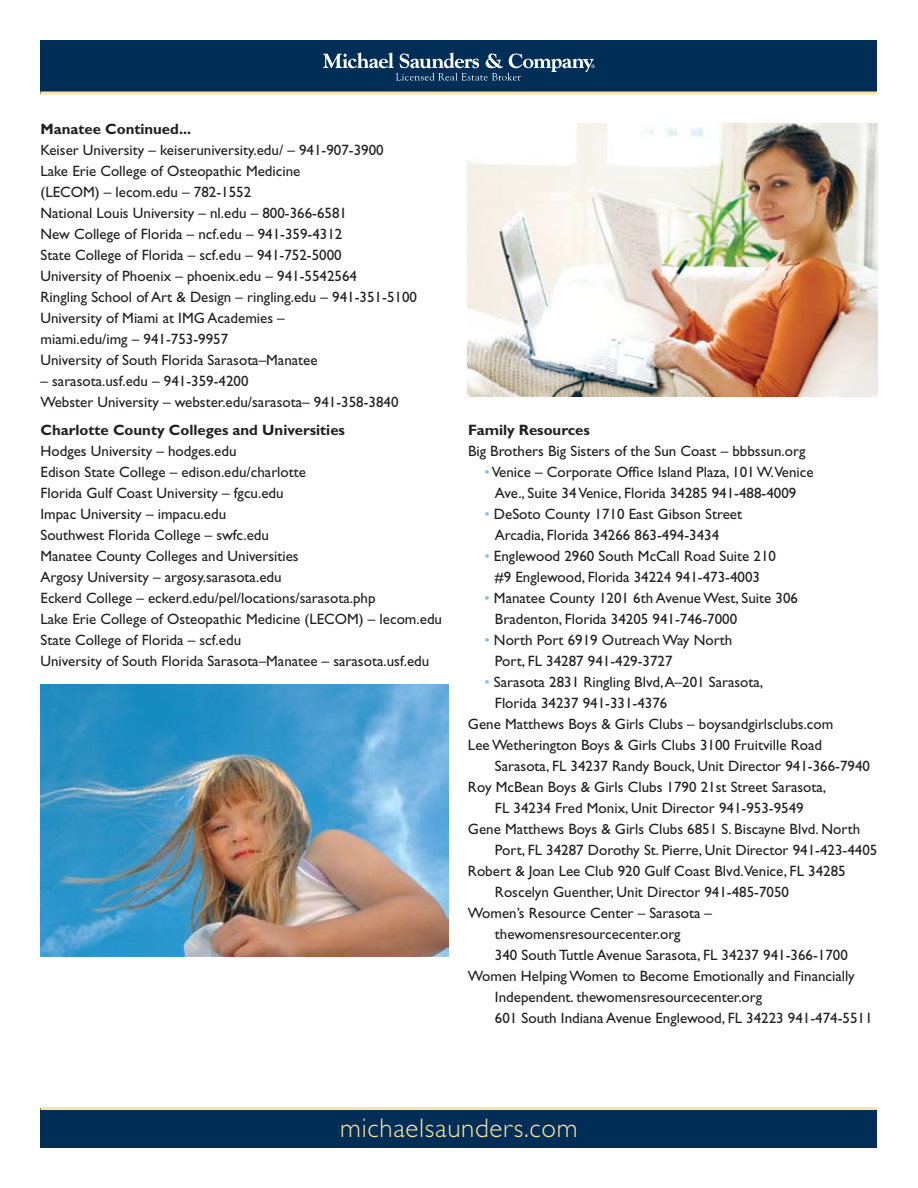
<style>
.page{position:relative;width:918px;height:1188px;background:#fff}
.page>*{position:absolute;margin:0;border:0;box-sizing:border-box;transform-origin:0 0}
.t1{font:300 27px "Gill Sans";letter-spacing:.025em;color:#ffe49d}
.t2{font:15px/21px "Gill Sans";color:#231f20}
.t3{font:700 15px "Gill Sans";color:#231f20}
.s1{color:#87bedf}
</style>
<div class="page">
<div style="left:40px;top:40px;width:838px;height:54px;background:#002e56"></div>
<svg style="left:323px;top:52px;width:272px;height:29px"></svg>
<hr style="left:40px;top:92px;width:838px;height:2px;background:#ffe49d">
<div style="left:40px;top:1108px;width:838px;height:40px;background:#002e56"></div>
<hr style="left:40px;top:1107px;width:838px;height:3px;background:#ffe49d">
<img style="left:467px;top:123px;width:411px;height:273px">
<img style="left:40px;top:684px;width:408px;height:272px">
<p class="t3" style="left:40px;top:121px;width:152px">Manatee Continued...</p>
<p class="t2" style="left:40px;top:140px;width:378px">Keiser University – keiseruniversity.edu/ – 941-907-3900<br>Lake Erie College of Osteopathic Medicine<br>(LECOM) – lecom.edu – 782-1552<br>National Louis University – nl.edu – 800-366-6581<br>New College of Florida – ncf.edu – 941-359-4312<br>State College of Florida – scf.edu – 941-752-5000<br>University of Phoenix – phoenix.edu – 941-5542564<br>Ringling School of Art &amp; Design – ringling.edu – 941-351-5100<br>University of Miami at IMG Academies –<br>miami.edu/img – 941-753-9957<br>University of South Florida Sarasota–Manatee</p>
<p class="t2" style="left:40px;top:371px;width:360px">– sarasota.usf.edu – 941-359-4200<br>Webster University – webster.edu/sarasota– 941-358-3840</p>
<p class="t3" style="left:40px;top:421px;width:306px">Charlotte County Colleges and Universities</p>
<p class="t2" style="left:40px;top:441px;width:403px">Hodges University – hodges.edu<br>Edison State College – edison.edu/charlotte<br>Florida Gulf Coast University – fgcu.edu<br>Impac University – impacu.edu<br>Southwest Florida College – swfc.edu<br>Manatee County Colleges and Universities<br>Argosy University – argosy.sarasota.edu<br>Eckerd College – eckerd.edu/pel/locations/sarasota.php<br>Lake Erie College of Osteopathic Medicine (LECOM) – lecom.edu State College of Florida – scf.edu<br>University of South Florida Sarasota–Manatee – sarasota.usf.edu</p>
<p class="t3" style="left:468px;top:421px;width:123px">Family Resources</p>
<p class="t2" style="left:468px;top:441px;width:339px">Big Brothers Big Sisters of the Sun Coast – bbbssun.org</p>
<p class="t2" style="left:484px;top:462px;width:331px;text-align:center"><span class="s1">•</span>Venice – Corporate Office Island Plaza, 101 W.Venice<br>Ave., Suite 34 Venice, Florida 34285 941-488-4009</p>
<p class="t2" style="left:495px;top:504px;width:249px;text-indent:-10px"><span class="s1">•</span> DeSoto County 1710 East Gibson Street<br>Arcadia, Florida 34266 863-494-3434</p>
<p class="t2" style="left:484px;top:546px;width:293px;text-align:center"><span class="s1">•</span> Englewood 2960 South McCall Road Suite 210 #9 Englewood, Florida 34224 941-473-4003</p>
<p class="t2" style="left:495px;top:588px;width:305px;text-indent:-10px"><span class="s1">•</span> Manatee County 1201 6th Avenue West, Suite 306<br>Bradenton, Florida 34205 941-746-7000</p>
<p class="t2" style="left:495px;top:630px;width:239px;text-indent:-10px"><span class="s1">•</span> North Port 6919 Outreach Way North<br>Port, FL 34287 941-429-3727</p>
<p class="t2" style="left:484px;top:672px;width:280px"><span class="s1">•</span> Sarasota 2831 Ringling Blvd, A–201 Sarasota,</p>
<p class="t2" style="left:495px;top:693px;width:174px">Florida 34237 941-331-4376</p>
<p class="t2" style="left:468px;top:714px;width:367px">Gene Matthews Boys &amp; Girls Clubs – boysandgirlsclubs.com</p>
<p class="t2" style="left:468px;top:735px;width:356px">Lee Wetherington Boys &amp; Girls Clubs 3100 Fruitville Road</p>
<p class="t2" style="left:495px;top:756px;width:377px">Sarasota, FL 34237 Randy Bouck, Unit Director 941-366-7940</p>
<p class="t2" style="left:468px;top:777px;width:360px">Roy McBean Boys &amp; Girls Clubs 1790 21st Street Sarasota,</p>
<p class="t2" style="left:495px;top:798px;width:310px">FL 34234 Fred Monix, Unit Director 941-953-9549</p>
<p class="t2" style="left:468px;top:819px;width:394px">Gene Matthews Boys &amp; Girls Clubs 6851 S. Biscayne Blvd. North</p>
<p class="t2" style="left:495px;top:840px;width:384px">Port, FL 34287 Dorothy St. Pierre, Unit Director 941-423-4405</p>
<p class="t2" style="left:468px;top:861px;width:379px">Robert &amp; Joan Lee Club 920 Gulf Coast Blvd.Venice, FL 34285</p>
<p class="t2" style="left:495px;top:882px;width:296px">Roscelyn Guenther, Unit Director 941-485-7050</p>
<p class="t2" style="left:468px;top:903px;width:246px">Women’s Resource Center – Sarasota –</p>
<p class="t2" style="left:495px;top:924px;width:187px">thewomensresourcecenter.org</p>
<p class="t2" style="left:495px;top:945px;width:354px">340 South Tuttle Avenue Sarasota, FL 34237 941-366-1700</p>
<p class="t2" style="left:468px;top:966px;width:388px">Women Helping Women to Become Emotionally and Financially</p>
<p class="t2" style="left:495px;top:987px;width:269px">Independent. thewomensresourcecenter.org</p>
<p class="t2" style="left:495px;top:1008px;width:379px">601 South Indiana Avenue Englewood, FL 34223 941-474-5511</p>
<h1 class="t1" style="left:340px;top:1113px;width:239px">michaelsaunders.com</h1>
</div>
